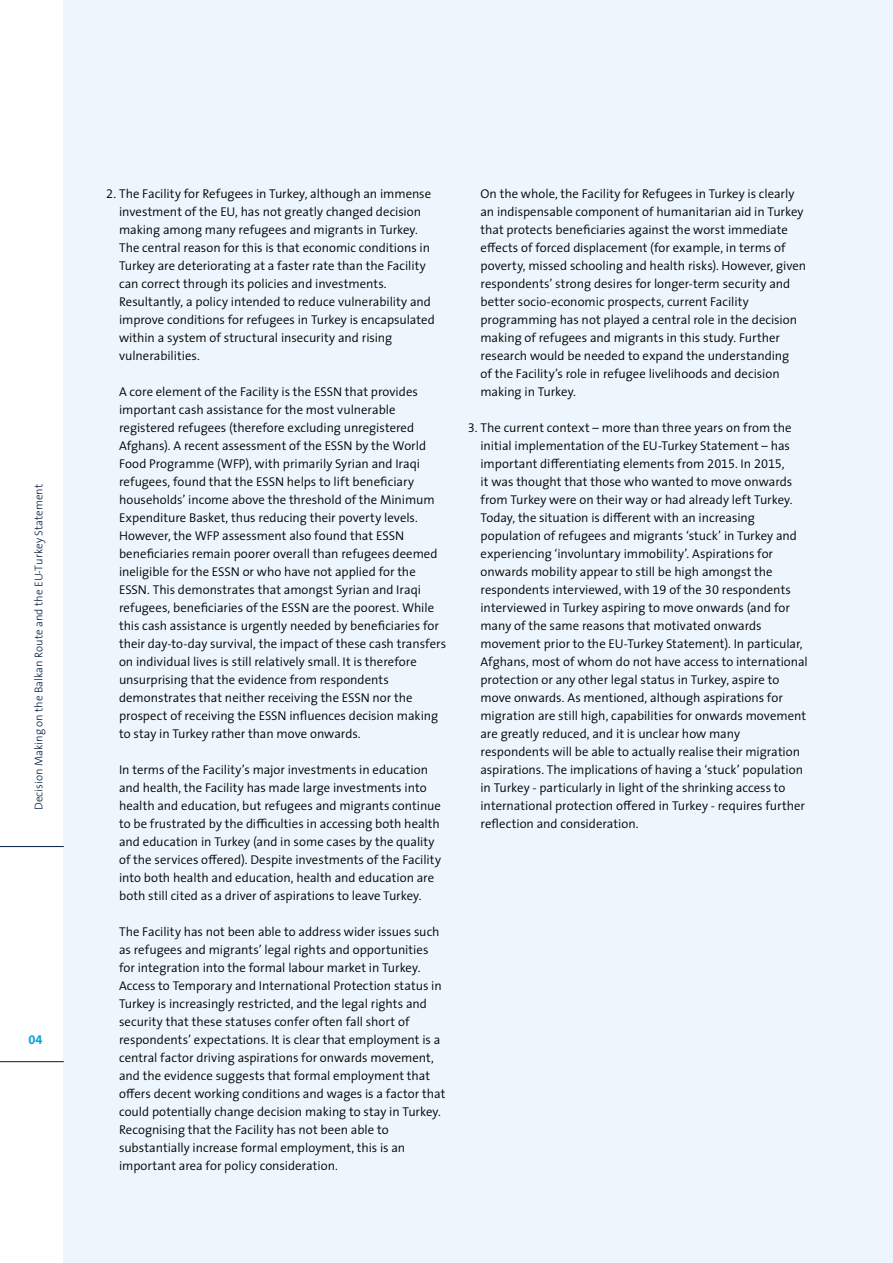
<style>
.page{position:relative;width:893px;height:1263px;background:#fff}
.page>*{position:absolute;margin:0;border:0;box-sizing:border-box;transform-origin:0 0}
.t1{font:300 12.75px/18px "The Sans";color:#000}
.t2{font:12.75px "The Sans Bold Expert";color:#00a1db}
.t3{font:300 11.25px "The Sans";color:#001a3d}
.s1{font-family:"The Sans Semi Light Expert";font-weight:400}
</style>
<div class="page">
<div style="left:64px;top:0;width:829px;height:1263px;background:#ecf6fc"></div>
<hr style="left:0;top:1061px;width:64px;height:1px;background:#001a3d">
<hr style="left:0;top:846px;width:64px;height:1px;background:#001a3d">
<p class="t3" style="left:29px;top:810px;width:328px;rotate:-90deg">Decision Making on the Balkan Route and the EU-Turkey Statement</p>
<p class="t2" style="left:28px;top:1029px;width:16px">04</p>
<p class="t1" style="left:119px;top:184px;width:317px;text-indent:-13px"><span class="s1">2</span>. The Facility for Refugees in Turkey, although an immense investment of the EU, has not greatly changed decision making among many refugees and migrants in Turkey.<br>The central reason for this is that economic conditions in Turkey are deteriorating at a faster rate than the Facility can correct through its policies and investments.<br>Resultantly, a policy intended to reduce vulnerability and improve conditions for refugees in Turkey is encapsulated within a system of structural insecurity and rising vulnerabilities.</p>
<p class="t1" style="left:119px;top:382px;width:329px">A core element of the Facility is the ESSN that provides important cash assistance for the most vulnerable registered refugees (therefore excluding unregistered Afghans). A recent assessment of the ESSN by the World Food Programme (WFP), with primarily Syrian and Iraqi refugees, found that the ESSN helps to lift beneficiary households’ income above the threshold of the Minimum Expenditure Basket, thus reducing their poverty levels.<br>However, the WFP assessment also found that ESSN beneficiaries remain poorer overall than refugees deemed ineligible for the ESSN or who have not applied for the ESSN. This demonstrates that amongst Syrian and Iraqi refugees, beneficiaries of the ESSN are the poorest. While this cash assistance is urgently needed by beneficiaries for their day-to-day survival, the impact of these cash transfers on individual lives is still relatively small. It is therefore unsurprising that the evidence from respondents demonstrates that neither receiving the ESSN nor the prospect of receiving the ESSN influences decision making to stay in Turkey rather than move onwards.</p>
<p class="t1" style="left:119px;top:760px;width:323px">In terms of the Facility’s major investments in education and health, the Facility has made large investments into health and education, but refugees and migrants continue to be frustrated by the difficulties in accessing both health and education in Turkey (and in some cases by the quality of the services offered). Despite investments of the Facility into both health and education, health and education are both still cited as a driver of aspirations to leave Turkey.</p>
<p class="t1" style="left:119px;top:922px;width:328px">The Facility has not been able to address wider issues such as refugees and migrants’ legal rights and opportunities for integration into the formal labour market in Turkey.<br>Access to Temporary and International Protection status in Turkey is increasingly restricted, and the legal rights and security that these statuses confer often fall short of respondents’ expectations. It is clear that employment is a central factor driving aspirations for onwards movement, and the evidence suggests that formal employment that offers decent working conditions and wages is a factor that could potentially change decision making to stay in Turkey.<br>Recognising that the Facility has not been able to substantially increase formal employment, this is an important area for policy consideration.</p>
<p class="t1" style="left:480px;top:184px;width:327px">On the whole, the Facility for Refugees in Turkey is clearly an indispensable component of humanitarian aid in Turkey that protects beneficiaries against the worst immediate effects of forced displacement (for example, in terms of poverty, missed schooling and health risks). However, given respondents’ strong desires for longer-term security and better socio-economic prospects, current Facility programming has not played a central role in the decision making of refugees and migrants in this study. Further research would be needed to expand the understanding<br>of the Facility’s role in refugee livelihoods and decision making in Turkey.</p>
<p class="t1" style="left:480px;top:418px;width:329px;text-indent:-13px"><span class="s1">3</span>. The current context – more than three years on from the initial implementation of the EU-Turkey Statement – has important differentiating elements from <span class="s1">2015</span>. In <span class="s1">2015</span>,<br>it was thought that those who wanted to move onwards from Turkey were on their way or had already left Turkey.<br>Today, the situation is different with an increasing population of refugees and migrants ‘stuck’ in Turkey and experiencing ‘involuntary immobility’. Aspirations for onwards mobility appear to still be high amongst the respondents interviewed, with <span class="s1">19</span> of the <span class="s1">30</span> respondents interviewed in Turkey aspiring to move onwards (and for many of the same reasons that motivated onwards movement prior to the EU-Turkey Statement). In particular, Afghans, most of whom do not have access to international protection or any other legal status in Turkey, aspire to move onwards. As mentioned, although aspirations for migration are still high, capabilities for onwards movement are greatly reduced, and it is unclear how many respondents will be able to actually realise their migration aspirations. The implications of having a ‘stuck’ population in Turkey - particularly in light of the shrinking access to international protection offered in Turkey - requires further reflection and consideration.</p>
</div>
